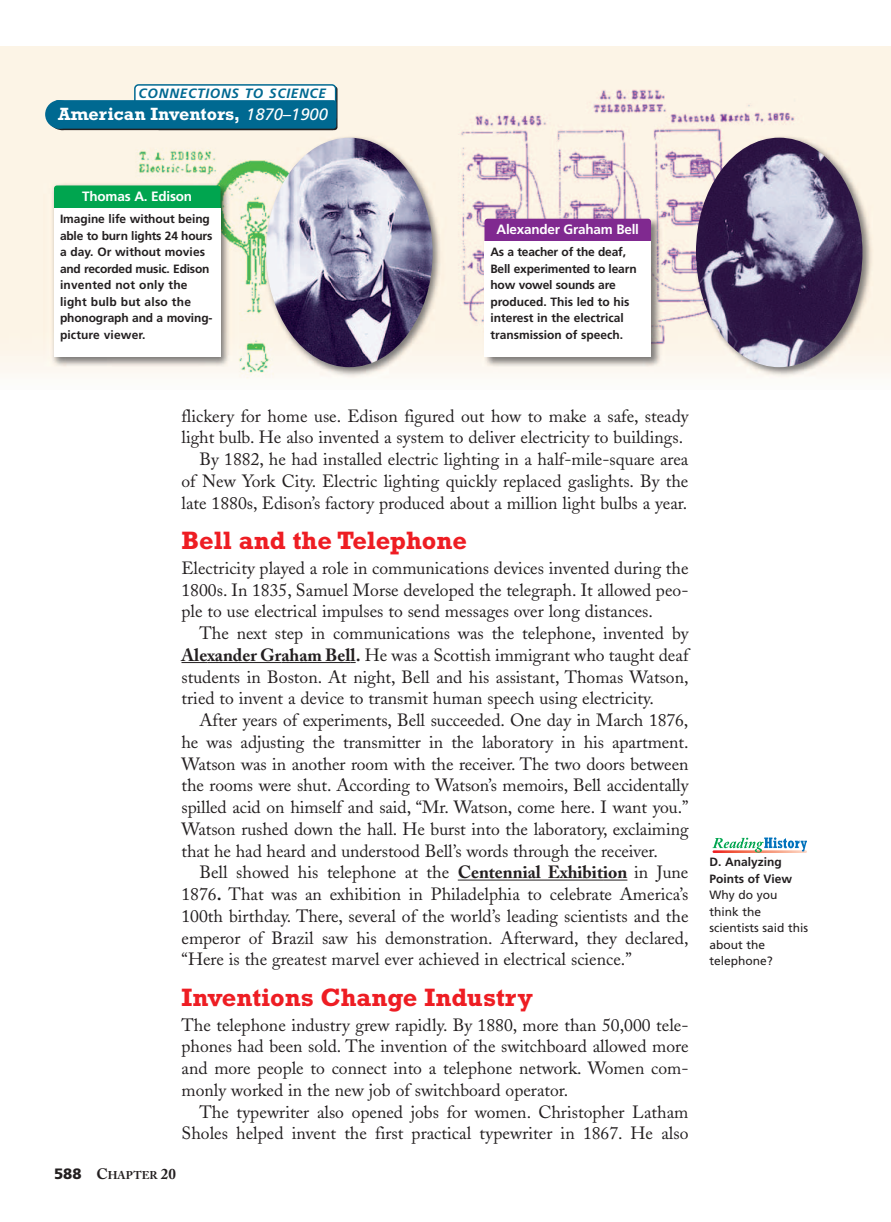
<style>
.page{position:relative;width:891px;height:1222px;background:#fff}
.page>*{position:absolute;margin:0;border:0;box-sizing:border-box;transform-origin:0 0}
.t1{font:700 25.5px "Rockwell";color:#ee1d23}
.t2{font:700 18px "Rockwell";color:#fff}
.t3{font:17.7px/21.8px "Adobe Caslon";color:#231f20;text-align:justify}
.t4{font:700 13.5px "Frutiger";letter-spacing:-.015em;color:#fff}
.t5{font:italic 700 13.5px "Frutiger";letter-spacing:.055em;color:#006991}
.t6{font:700 12px/16.5px "Frutiger";color:#231f20}
.t7{font:12px/16.5px "Frutiger";color:#231f20}
.t8{font:700 11.25px "Adobe Caslon";color:#231f20}
.s1{font-family:"Frutiger";font-weight:400;font-style:italic;font-size:16.5px}
.s2{font-weight:700}
.s3{font-family:"Frutiger";font-weight:900;font-size:15px}
.s4{font-size:15px}
</style>
<div class="page">
<svg style="left:182px;top:662px;width:25px;height:1px"></svg>
<hr style="left:207px;top:662px;width:75px;height:1px;background:#231f20">
<hr style="left:282px;top:662px;width:69px;height:1px;background:#231f20">
<hr style="left:458px;top:880px;width:145px;height:1px;background:#231f20">
<svg style="left:603px;top:880px;width:24px;height:1px"></svg>
<img style="left:0;top:46px;width:891px;height:333px">
<img style="left:266px;top:138px;width:167px;height:229px;border-radius:50%">
<img style="left:696px;top:138px;width:166px;height:229px;border-radius:50%">
<div style="left:54px;top:185px;width:166px;height:27px;background:#00a54f;border-radius:3px"></div>
<div style="left:484px;top:219px;width:167px;height:27px;background:#802990;border-radius:3px"></div>
<svg style="left:156px;top:86px;width:182px;height:44px"></svg>
<svg style="left:134px;top:84px;width:202px;height:17px"></svg>
<div style="left:55px;top:100px;width:281px;height:29px;background:#006991;border-radius:3px"></div>
<svg style="left:45px;top:100px;width:31px;height:30px"></svg>
<svg style="left:713px;top:850px;width:94px;height:3px"></svg>
<svg style="left:712px;top:837px;width:95px;height:15px"></svg>
<div style="left:54px;top:208px;width:166px;height:148px;background:#fff"></div>
<div style="left:484px;top:241px;width:167px;height:116px;background:#fff"></div>
<p class="t5" style="left:139px;top:88px;width:189px">CONNECTIONS TO SCIENCE</p>
<p class="t2" style="left:58px;top:108px;width:271px">American Inventors, <span class="s1">1870–1900</span></p>
<p class="t4" style="left:82px;top:191px;width:111px">Thomas A. Edison</p>
<p class="t6" style="left:60px;top:211px;width:154px">Imagine life without being able to burn lights 24 hours a day. Or without movies and recorded music. Edison invented not only the light bulb but also the phonograph and a moving&shy;picture viewer.</p>
<p class="t4" style="left:496px;top:224px;width:144px">Alexander Graham Bell</p>
<p class="t6" style="left:490px;top:245px;width:148px">As a teacher of the deaf,<br>Bell experimented to learn how vowel sounds are produced. This led to his interest in the electrical transmission of speech.</p>
<p class="t3" style="left:182px;top:407px;width:509px">flickery for home use. Edison figured out how to make a safe, steady</p>
<p class="t3" style="left:182px;top:428px;width:503px">light bulb. He also invented a system to deliver electricity to buildings.</p>
<p class="t3" style="left:200px;top:450px;width:490px">By 1882, he had installed electric lighting in a half-mile-square area</p>
<p class="t3" style="left:182px;top:472px;width:508px">of New York City. Electric lighting quickly replaced gaslights. By the</p>
<p class="t3" style="left:182px;top:494px;width:507px">late 1880s, Edison’s factory produced about a million light bulbs a year.</p>
<h1 class="t1" style="left:182px;top:532px;width:287px">Bell and the Telephone</h1>
<p class="t3" style="left:182px;top:559px;width:509px">Electricity played a role in communications devices invented during the 1800s. In 1835, Samuel Morse developed the telegraph. It allowed peo&shy;ple to use electrical impulses to send messages over long distances.</p>
<p class="t3" style="left:182px;top:624px;width:509px;text-indent:18px">The next step in communications was the telephone, invented by <span class="s2">Alexander Graham Bell.</span> He was a Scottish immigrant who taught deaf students in Boston. At night, Bell and his assistant, Thomas Watson, tried to invent a device to transmit human speech using electricity.</p>
<p class="t3" style="left:182px;top:711px;width:509px;text-indent:18px">After years of experiments, Bell succeeded. One day in March 1876, he was adjusting the transmitter in the laboratory in his apartment.<br>Watson was in another room with the receiver. The two doors between the rooms were shut. According to Watson’s memoirs, Bell accidentally spilled acid on himself and said, “Mr. Watson, come here. I want you.” Watson rushed down the hall. He burst into the laboratory, exclaiming that he had heard and understood Bell’s words through the receiver.</p>
<p class="t3" style="left:182px;top:863px;width:509px;text-indent:18px">Bell showed his telephone at the <span class="s2">Centennial Exhibition</span> in June 1876<span class="s2">.</span> That was an exhibition in Philadelphia to celebrate America’s 100th birthday. There, several of the world’s leading scientists and the emperor of Brazil saw his demonstration. Afterward, they declared, “Here is the greatest marvel ever achieved in electrical science.”</p>
<h1 class="t1" style="left:182px;top:988px;width:353px">Inventions Change Industry</h1>
<p class="t3" style="left:182px;top:1016px;width:509px">The telephone industry grew rapidly. By 1880, more than 50,000 tele&shy;phones had been sold. The invention of the switchboard allowed more and more people to connect into a telephone network. Women com&shy;monly worked in the new job of switchboard operator.</p>
<p class="t3" style="left:182px;top:1103px;width:508px;text-align:right">The typewriter also opened jobs for women. Christopher Latham<br>Sholes helped invent the first practical typewriter in 1867. He also</p>
<p class="t8" style="left:54px;top:1171px;width:123px"><span class="s3">588</span> <span class="s4">C</span>HAPTER <span class="s4">20</span></p>
<p class="t6" style="left:710px;top:855px;width:84px">D. Analyzing<br>Points of View</p>
<p class="t7" style="left:710px;top:888px;width:100px">Why do you think the scientists said this about the telephone?</p>
</div>
